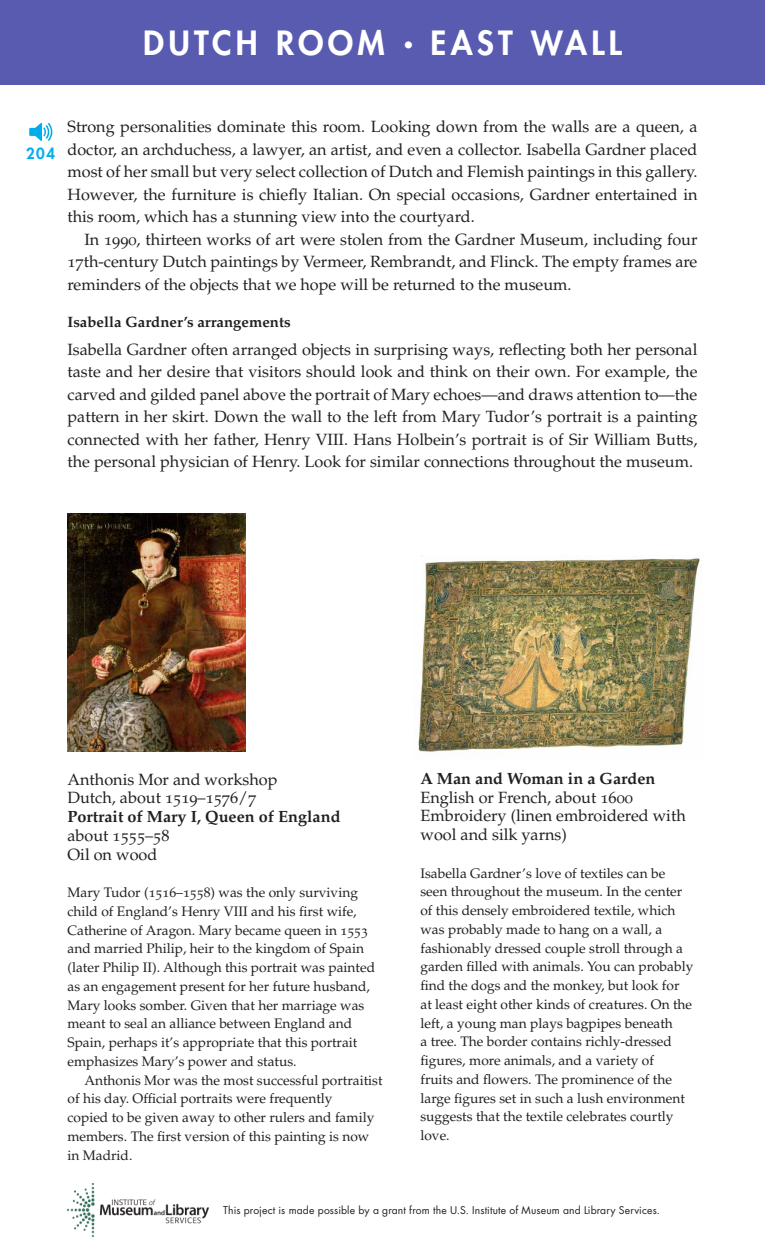
<style>
.page{position:relative;width:765px;height:1260px;background:#fff}
.page>*{position:absolute;margin:0;border:0;box-sizing:border-box;transform-origin:0 0}
.t1{font:800 32.5px "Futura Std";letter-spacing:.13em;color:#fff}
.t2{font:16.25px/22.5px "Palatino LT Std";color:#231f20;text-align:justify}
.t3{font:700 16.25px "Palatino LT Std";color:#231f20}
.t4{font:700 15px "Palatino LT Std";color:#231f20}
.t5{font:800 15px "Futura Std";color:#00aeef}
.t6{font:13.75px/18.8px "Palatino LT Std";color:#231f20}
.t7{font:10.38px "Futura Std";letter-spacing:.015em;color:#231f20}
.s1{font-size:18.75px}
</style>
<div class="page">
<div style="left:0;top:0;width:765px;height:85px;background:#585bb0"></div>
<img style="left:417px;top:555px;width:284px;height:202px">
<img style="left:67px;top:513px;width:179px;height:238px">
<img style="left:29px;top:123px;width:23px;height:18px">
<img style="left:68px;top:1184px;width:141px;height:52px">
<p class="t1" style="left:143px;top:23px;width:480px">DUTCH ROOM <span class="s1">•</span> EAST WALL</p>
<p class="t5" style="left:26px;top:144px;width:30px">204</p>
<p class="t2" style="left:68px;top:116px;width:632px">Strong personalities dominate this room. Looking down from the walls are a queen, a doctor, an archduchess, a lawyer, an artist, and even a collector. Isabella Gardner placed most of her small but very select collection of Dutch and Flemish paintings in this gallery.<br>However, the furniture is chiefly Italian. On special occasions, Gardner entertained in this room, which has a stunning view into the courtyard.</p>
<p class="t2" style="left:68px;top:228px;width:632px;text-indent:17px">In 1990, thirteen works of art were stolen from the Gardner Museum, including four 17th-century Dutch paintings by Vermeer, Rembrandt, and Flinck. The empty frames are reminders of the objects that we hope will be returned to the museum.</p>
<p class="t4" style="left:68px;top:313px;width:225px">Isabella Gardner’s arrangements</p>
<p class="t2" style="left:68px;top:338px;width:632px">Isabella Gardner often arranged objects in surprising ways, reflecting both her personal taste and her desire that visitors should look and think on their own. For example, the carved and gilded panel above the portrait of Mary echoes—and draws attention to—the pattern in her skirt. Down the wall to the left from Mary Tudor’s portrait is a painting connected with her father, Henry VIII. Hans Holbein’s portrait is of Sir William Butts, the personal physician of Henry. Look for similar connections throughout the museum.</p>
<p class="t2" style="left:68px;top:768px;width:212px">Anthonis Mor and workshop</p>
<p class="t2" style="left:68px;top:787px;width:190px">Dutch, about 1519–1576/7</p>
<p class="t3" style="left:68px;top:807px;width:275px">Portrait of Mary I, Queen of England</p>
<p class="t2" style="left:68px;top:824px;width:104px">about 1555–58</p>
<p class="t2" style="left:68px;top:843px;width:91px">Oil on wood</p>
<p class="t6" style="left:68px;top:883px;width:309px">Mary Tudor (1516–1558) was the only surviving child of England’s Henry VIII and his first wife, Catherine of Aragon. Mary became queen in 1553 and married Philip, heir to the kingdom of Spain (later Philip II). Although this portrait was painted as an engagement present for her future husband, Mary looks somber. Given that her marriage was meant to seal an alliance between England and Spain, perhaps it’s appropriate that this portrait emphasizes Mary’s power and status.</p>
<p class="t6" style="left:68px;top:1071px;width:317px;text-indent:17px">Anthonis Mor was the most successful portraitist of his day. Official portraits were frequently<br>copied to be given away to other rulers and family members. The first version of this painting is now in Madrid.</p>
<p class="t3" style="left:420px;top:769px;width:237px">A Man and Woman in a Garden</p>
<p class="t2" style="left:420px;top:786px;width:214px">English or French, about 1600</p>
<p class="t2" style="left:420px;top:807px;width:267px;line-height:18.8px">Embroidery (linen embroidered with wool and silk yarns)</p>
<p class="t6" style="left:420px;top:864px;width:274px">Isabella Gardner’s love of textiles can be seen throughout the museum. In the center of this densely embroidered textile, which was probably made to hang on a wall, a fashionably dressed couple stroll through a garden filled with animals. You can probably find the dogs and the monkey, but look for at least eight other kinds of creatures. On the left, a young man plays bagpipes beneath<br>a tree. The border contains richly-dressed figures, more animals, and a variety of<br>fruits and flowers. The prominence of the large figures set in such a lush environment suggests that the textile celebrates courtly love.</p>
<p class="t7" style="left:223px;top:1203px;width:438px">This project is made possible by a grant from the U.S. Institute of Museum and Library Services.</p>
</div>
